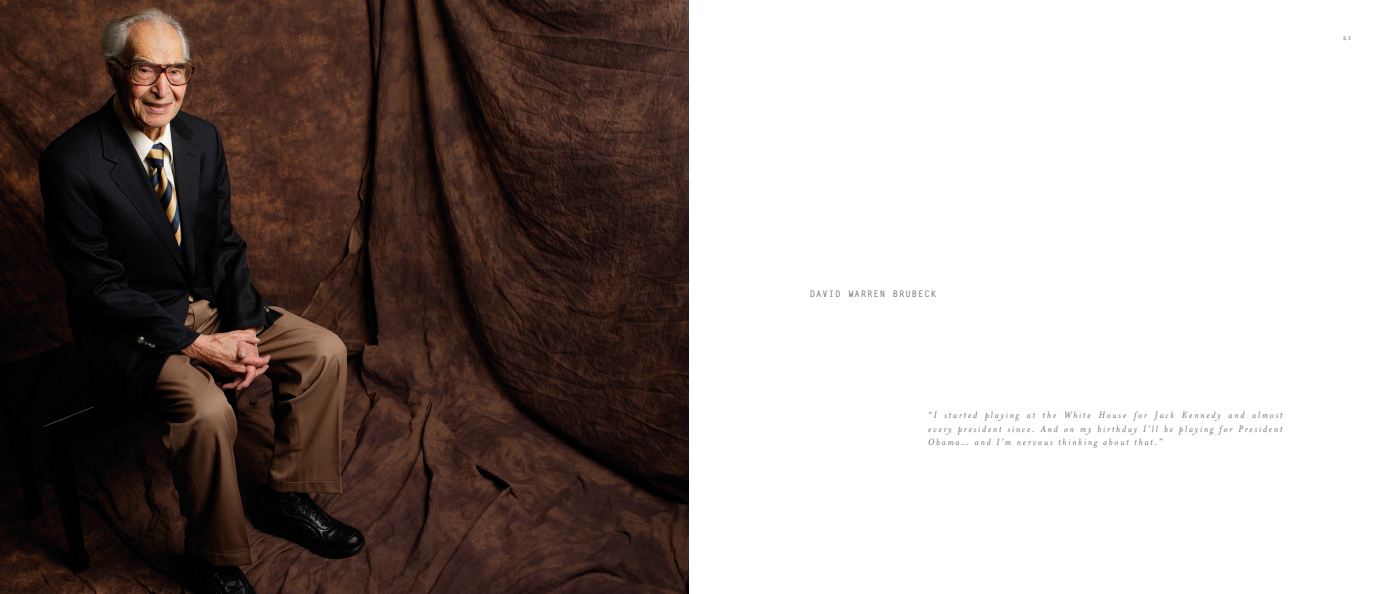
<style>
.page{position:relative;width:1377px;height:594px;background:#fff}
.page>*{position:absolute;margin:0;border:0;box-sizing:border-box;transform-origin:0 0}
.t1{font:italic 10.5px/13.5px "Mrs Eaves";letter-spacing:.175em;color:#6d6e71;text-align:justify}
.t2{font:700 9px "Letter Gothic Std";letter-spacing:.1em;color:#6d6e71}
.t3{font:8.25px "Mrs Eaves All Small Caps";color:#6d6e71}
</style>
<div class="page">
<img style="left:0;top:0;width:688px;height:594px">
<p class="t3" style="left:1343px;top:35px;width:9px">61</p>
<p class="t2" style="left:810px;top:288px;width:128px">DAVID WARREN BRUBECK</p>
<p class="t1" style="left:928px;top:408px;width:356px">“I started playing at the White House for Jack Kennedy and almost every president since. And on my birthday I’ll be playing for President Obama… and I’m nervous thinking about that.”</p>
</div>
